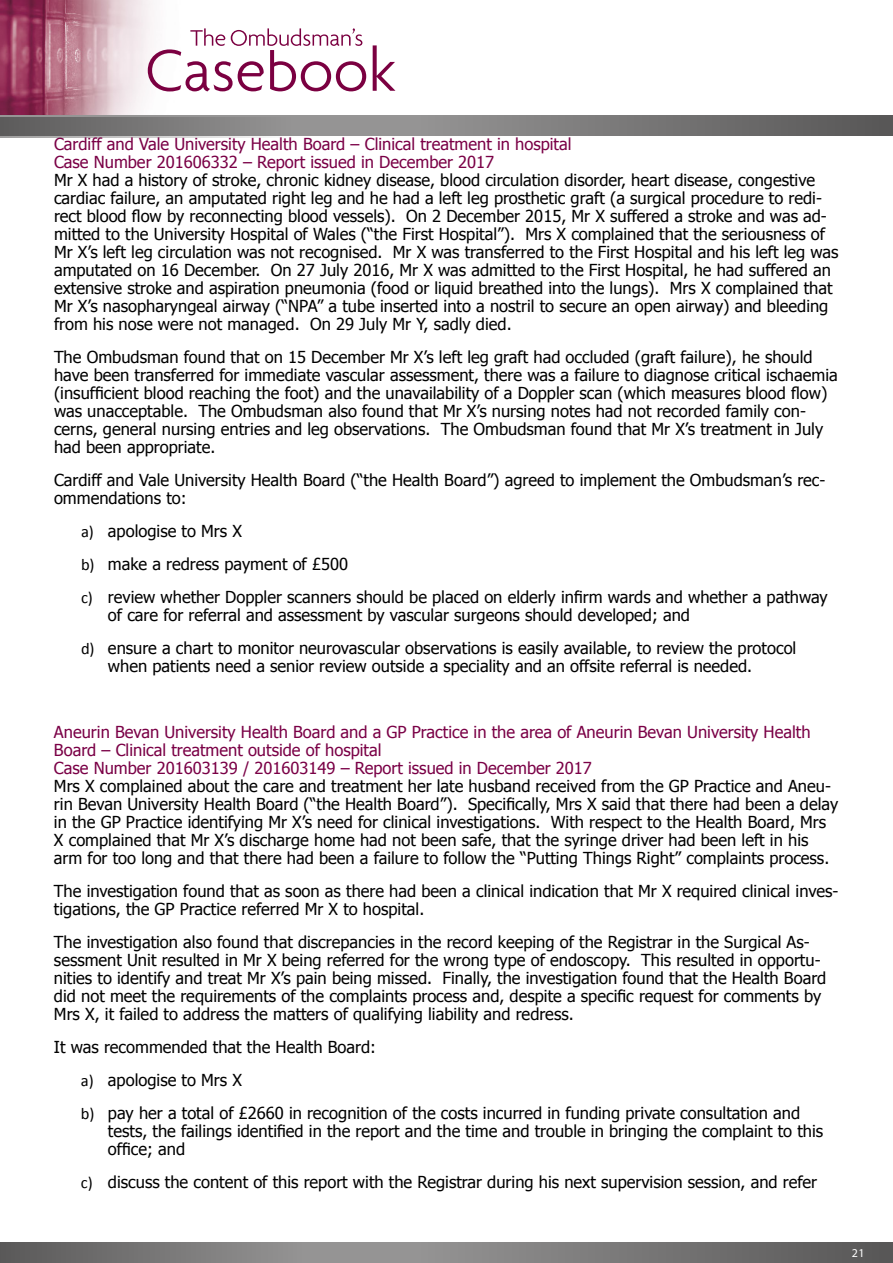
<style>
.page{position:relative;width:893px;height:1263px;background:#fff}
.page>*{position:absolute;margin:0;border:0;box-sizing:border-box;transform-origin:0 0}
.t1{font:16.5px/18px "Tahoma";color:#000}
.t2{font:16.5px/18px "Tahoma";color:#7a0046}
.t3{font:12px "Myriad Pro";color:#fff}
.s1{font-family:"Calibri"}
</style>
<div class="page">
<img style="left:0;top:0;width:396px;height:115px">
<svg style="left:0;top:115px;width:893px;height:2px;fill:#929191"></svg>
<svg style="left:0;top:117px;width:893px;height:20px"></svg>
<svg style="left:0;top:1242px;width:893px;height:21px"></svg>
<svg style="left:373px;top:45px;width:22px;height:46px"></svg>
<svg style="left:148px;top:28px;width:218px;height:63px"></svg>
<p class="t2" style="left:54px;top:134px;width:519px">Cardiff and Vale University Health Board – Clinical treatment in hospital<br>Case Number 201606332 – Report issued in December 2017</p>
<p class="t1" style="left:54px;top:170px;width:786px">Mr X had a history of stroke, chronic kidney disease, blood circulation disorder, heart disease, congestive cardiac failure, an amputated right leg and he had a left leg prosthetic graft (a surgical procedure to redi&shy;rect blood flow by reconnecting blood vessels). On 2 December 2015, Mr X suffered a stroke and was ad&shy;mitted to the University Hospital of Wales (“the First Hospital”). Mrs X complained that the seriousness of Mr X’s left leg circulation was not recognised. Mr X was transferred to the First Hospital and his left leg was amputated on 16 December. On 27 July 2016, Mr X was admitted to the First Hospital, he had suffered an extensive stroke and aspiration pneumonia (food or liquid breathed into the lungs). Mrs X complained that Mr X’s nasopharyngeal airway (“NPA” a tube inserted into a nostril to secure an open airway) and bleeding from his nose were not managed. On 29 July Mr Y, sadly died.</p>
<p class="t1" style="left:54px;top:348px;width:785px">The Ombudsman found that on 15 December Mr X’s left leg graft had occluded (graft failure), he should have been transferred for immediate vascular assessment, there was a failure to diagnose critical ischaemia (insufficient blood reaching the foot) and the unavailability of a Doppler scan (which measures blood flow) was unacceptable. The Ombudsman also found that Mr X’s nursing notes had not recorded family con&shy;cerns, general nursing entries and leg observations. The Ombudsman found that Mr X’s treatment in July had been appropriate.</p>
<p class="t1" style="left:54px;top:471px;width:773px">Cardiff and Vale University Health Board (“the Health Board”) agreed to implement the Ombudsman’s rec&shy;ommendations to:</p>
<p class="t1" style="left:81px;top:514px;width:748px;line-height:33px"><span class="s1">a)</span> apologise to Mrs X<br><span class="s1">b)</span> make a redress payment of £500<br><span class="s1">c)</span> review whether Doppler scanners should be placed on elderly infirm wards and whether a pathway</p>
<p class="t1" style="left:81px;top:598px;width:717px;line-height:33px;text-indent:27px">of care for referral and assessment by vascular surgeons should developed; and<br><span class="s1">d)</span> ensure a chart to monitor neurovascular observations is easily available, to review the protocol</p>
<p class="t1" style="left:108px;top:657px;width:646px">when patients need a senior review outside a speciality and an offsite referral is needed.</p>
<p class="t2" style="left:54px;top:723px;width:758px">Aneurin Bevan University Health Board and a GP Practice in the area of Aneurin Bevan University Health<br>Board – Clinical treatment outside of hospital<br>Case Number 201603139 / 201603149 – Report issued in December 2017</p>
<p class="t1" style="left:54px;top:777px;width:786px">Mrs X complained about the care and treatment her late husband received from the GP Practice and Aneu&shy;rin Bevan University Health Board (“the Health Board”). Specifically, Mrs X said that there had been a delay in the GP Practice identifying Mr X’s need for clinical investigations. With respect to the Health Board, Mrs X complained that Mr X’s discharge home had not been safe, that the syringe driver had been left in his arm for too long and that there had been a failure to follow the “Putting Things Right” complaints process.</p>
<p class="t1" style="left:54px;top:882px;width:786px">The investigation found that as soon as there had been a clinical indication that Mr X required clinical inves&shy;tigations, the GP Practice referred Mr X to hospital.</p>
<p class="t1" style="left:54px;top:933px;width:774px">The investigation also found that discrepancies in the record keeping of the Registrar in the Surgical As&shy;sessment Unit resulted in Mr X being referred for the wrong type of endoscopy. This resulted in opportu&shy;nities to identify and treat Mr X’s pain being missed. Finally, the investigation found that the Health Board did not meet the requirements of the complaints process and, despite a specific request for comments by Mrs X, it failed to address the matters of qualifying liability and redress.</p>
<p class="t1" style="left:81px;top:1030px;width:721px;line-height:33px;text-indent:-27px">It was recommended that the Health Board:<br><span class="s1">a)</span> apologise to Mrs X<br><span class="s1">b)</span> pay her a total of £2660 in recognition of the costs incurred in funding private consultation and</p>
<p class="t1" style="left:108px;top:1122px;width:717px">tests, the failings identified in the report and the time and trouble in bringing the complaint to this office; and</p>
<p class="t1" style="left:81px;top:1173px;width:738px"><span class="s1">c)</span> discuss the content of this report with the Registrar during his next supervision session, and refer</p>
<p class="t3" style="left:852px;top:1245px;width:14px">21</p>
</div>
